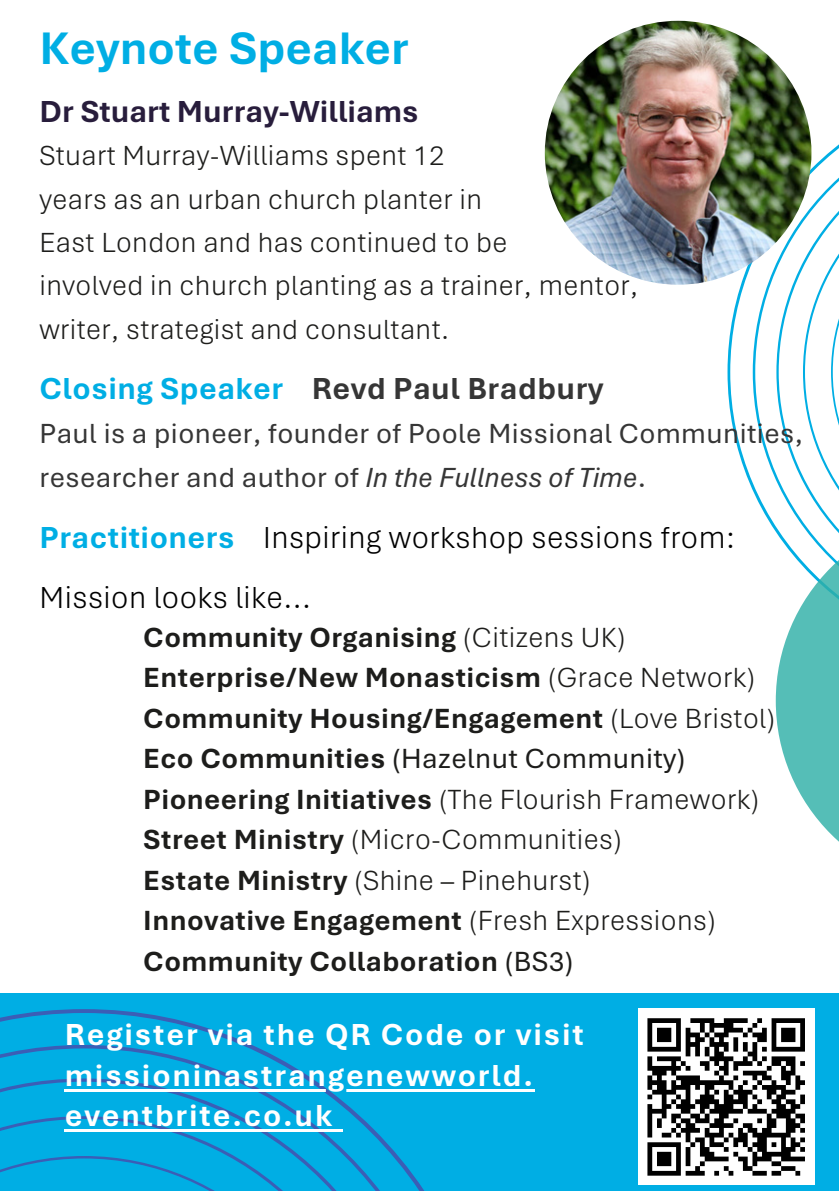
<style>
.page{position:relative;width:839px;height:1191px;background:#fff}
.page>*{position:absolute;margin:0;border:0;box-sizing:border-box;transform-origin:0 0}
.t1{font:700 48px "Aptos";color:#00aee4}
.t2{font:700 32px/40.4px "Aptos";letter-spacing:.055em;color:#fff}
.t3{font:300 32px "Aptos";letter-spacing:.015em;color:#000}
.t4{font:700 32px "Aptos";letter-spacing:.015em;color:#363636}
.t5{font:700 32px "Aptos";color:#281d3c}
.t6{font:700 29.2px "Aptos";letter-spacing:.015em;color:#1d1d1b}
.t7{font:300 29.2px "Aptos";letter-spacing:.015em;color:#1d1d1b}
.t8{font:29.2px "Aptos";letter-spacing:.015em;color:#1d1d1b}
.t9{font:300 29px "Aptos";letter-spacing:.015em;color:#1d1d1b}
.t10{font:29px/43.4px "Aptos";letter-spacing:.015em;color:#363636}
.s1{color:#00aee4}
.s2{font-family:"Aptos Display";font-style:italic}
.s3{font-weight:700;color:#00aee4}
.s4{font-weight:300}
.s5{font-weight:700}
.s6{font-weight:400}
</style>
<div class="page">
<svg style="left:727px;top:84px;width:77px;height:405px"></svg>
<svg style="left:752px;top:109px;width:58px;height:422px"></svg>
<svg style="left:775px;top:133px;width:63px;height:708px"></svg>
<div style="left:0;top:993px;width:838px;height:198px;background:#00aee4"></div>
<svg style="left:0;top:1009px;width:252px;height:36px"></svg>
<svg style="left:0;top:1045px;width:424px;height:146px"></svg>
<img style="left:544px;top:21px;width:267px;height:264px;border-radius:50%">
<hr style="left:65px;top:1089px;width:470px;height:3px;background:#fff">
<svg style="left:0;top:1116px;width:386px;height:75px"></svg>
<div style="left:638px;top:1009px;width:176px;height:176px;background:#fff"></div>
<svg style="left:647px;top:1018px;width:158px;height:158px"></svg>
<p class="t1" style="left:39px;top:19px;width:371px">Keynote Speaker</p>
<p class="t5" style="left:39px;top:92px;width:380px">Dr Stuart Murray-Williams</p>
<p class="t9" style="left:39px;top:138px;width:407px">Stuart Murray-Williams spent 12</p>
<p class="t9" style="left:39px;top:182px;width:444px">years as an urban church planter in</p>
<p class="t9" style="left:39px;top:225px;width:469px">East London and has continued to be</p>
<p class="t9" style="left:39px;top:268px;width:600px">involved in church planting as a trainer, mentor,</p>
<p class="t9" style="left:39px;top:311px;width:411px">writer, strategist and consultant.</p>
<p class="t4" style="left:39px;top:369px;width:565px"><span class="s1">Closing Speaker</span> Revd Paul Bradbury</p>
<p class="t10" style="left:39px;top:412px;width:765px">Paul is a pioneer, founder of Poole Missional Communities, researcher and author of <span class="s2">In the Fullness of Time</span>.</p>
<p class="t3" style="left:39px;top:518px;width:697px"><span class="s3">Practitioners</span> Inspiring workshop sessions from:</p>
<p class="t3" style="left:39px;top:578px;width:273px">Mission looks like...</p>
<p class="t6" style="left:143px;top:619px;width:483px">Community Organising <span class="s4">(Citizens UK)</span></p>
<p class="t6" style="left:143px;top:660px;width:613px">Enterprise/New Monasticism <span class="s4">(Grace Network)</span></p>
<p class="t6" style="left:143px;top:700px;width:633px">Community Housing/Engagement <span class="s4">(Love Bristol)</span></p>
<p class="t8" style="left:143px;top:741px;width:543px"><span class="s5">Eco Communities</span> (Hazelnut Community)</p>
<p class="t7" style="left:143px;top:781px;width:617px"><span class="s5">Pioneering Initiatives</span> (The Flourish Framework)</p>
<p class="t7" style="left:143px;top:822px;width:480px"><span class="s5">Street Ministry</span> (Micro-Communities)</p>
<p class="t7" style="left:143px;top:862px;width:449px"><span class="s5">Estate Ministry</span> (Shine – Pinehurst)</p>
<p class="t6" style="left:143px;top:903px;width:574px">Innovative Engagement <span class="s4">(Fresh Expressions)</span></p>
<p class="t6" style="left:143px;top:943px;width:431px">Community Collaboration <span class="s6">(BS3)</span></p>
<h2 class="t2" style="left:65px;top:1014px;width:520px">Register via the QR Code or visit</h2>
<p class="t2" style="left:65px;top:1055px;width:469px">missioninastrangenewworld. eventbrite.co.uk</p>
</div>
